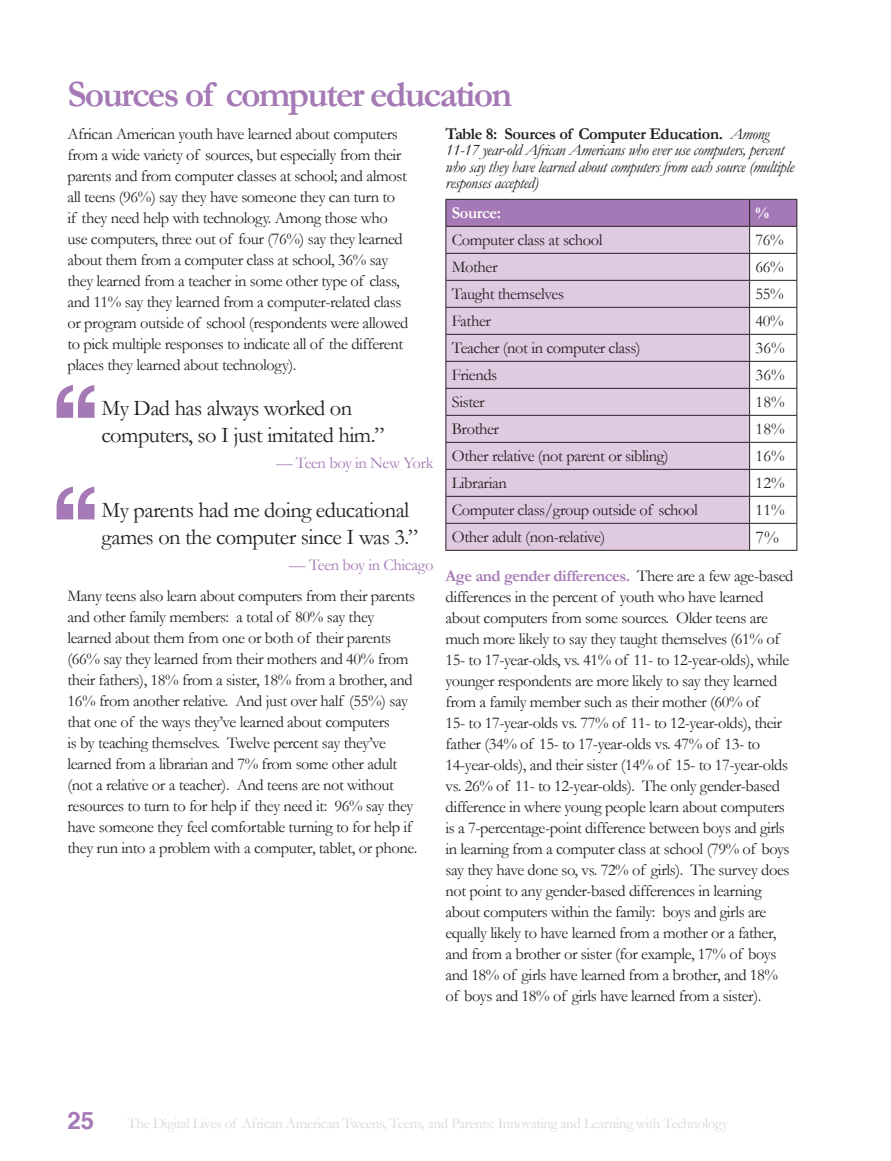
<style>
.page{position:relative;width:891px;height:1161px;background:#fff}
.page>*{position:absolute;margin:0;border:0;box-sizing:border-box;transform-origin:0 0}
.t1{font:700 120px "Helvetica";color:#a579b5}
.t2{font:700 37.5px "Garamond";letter-spacing:-.05em;color:#a579b5}
.t3{font:700 24px "Helvetica";color:#a579b5}
.t4{font:22.5px/27px "Garamond";letter-spacing:-.025em;color:#231f20}
.t5{font:18px "Garamond";color:#231f20}
.t6{font:16.5px/21px "Garamond";letter-spacing:-.025em;color:#231f20}
.t7{font:italic 16.5px/16.5px "Garamond";letter-spacing:-.025em;color:#231f20}
.t8{font:16.5px "Garamond";letter-spacing:-.025em;color:#a579b5}
.t9{font:700 16.5px "Garamond";letter-spacing:-.025em;color:#fff}
.t10{font:15px "Garamond";letter-spacing:-.025em;color:#d8d9db}
.s1{font-weight:700;font-style:normal}
.s2{font-weight:700;color:#a579b5}
</style>
<div class="page">
<svg style="left:446px;top:199px;width:351px;height:351px;background:#d5c1d8"></svg>
<hr style="left:446px;top:550px;width:304px;height:1px;background:#231f20">
<hr style="left:750px;top:550px;width:47px;height:1px;background:#231f20">
<p class="t2" style="left:68px;top:71px;width:446px">Sources of computer education</p>
<p class="t6" style="left:68px;top:123px;width:342px">African American youth have learned about computers from a wide variety of sources, but especially from their parents and from computer classes at school; and almost all teens (96%) say they have someone they can turn to<br>if they need help with technology. Among those who use computers, three out of four (76%) say they learned about them from a computer class at school, 36% say they learned from a teacher in some other type of class, and 11% say they learned from a computer-related class or program outside of school (respondents were allowed to pick multiple responses to indicate all of the different places they learned about technology).</p>
<p class="t1" style="left:49px;top:333px;width:56px">‘‘</p>
<p class="t4" style="left:102px;top:394px;width:284px">My Dad has always worked on computers, so I just imitated him.”</p>
<p class="t8" style="left:276px;top:453px;width:159px">— Teen boy in New York</p>
<p class="t1" style="left:49px;top:435px;width:56px">‘‘</p>
<p class="t4" style="left:102px;top:496px;width:318px">My parents had me doing educational games on the computer since I was 3.”</p>
<p class="t8" style="left:289px;top:555px;width:146px">— Teen boy in Chicago</p>
<p class="t6" style="left:68px;top:585px;width:351px">Many teens also learn about computers from their parents and other family members: a total of 80% say they learned about them from one or both of their parents (66% say they learned from their mothers and 40% from their fathers), 18% from a sister, 18% from a brother, and 16% from another relative. And just over half (55%) say that one of the ways they’ve learned about computers<br>is by teaching themselves. Twelve percent say they’ve learned from a librarian and 7% from some other adult (not a relative or a teacher). And teens are not without resources to turn to for help if they need it: 96% say they have someone they feel comfortable turning to for help if they run into a problem with a computer, tablet, or phone.</p>
<p class="t7" style="left:446px;top:125px;width:350px"><span class="s1">Table 8: Sources of Computer Education.</span> Among 11-17 year-old African Americans who ever use computers, percent who say they have learned about computers from each source (multiple responses accepted)</p>
<p class="t9" style="left:452px;top:203px;width:51px">Source:</p>
<p class="t9" style="left:756px;top:203px;width:15px">%</p>
<p class="t6" style="left:452px;top:229px;width:152px">Computer class at school</p>
<p class="t6" style="left:756px;top:229px;width:30px">76%</p>
<p class="t6" style="left:452px;top:256px;width:47px">Mother</p>
<p class="t6" style="left:756px;top:256px;width:30px">66%</p>
<p class="t6" style="left:452px;top:283px;width:114px">Taught themselves</p>
<p class="t6" style="left:756px;top:283px;width:30px">55%</p>
<p class="t6" style="left:452px;top:310px;width:41px">Father</p>
<p class="t6" style="left:756px;top:310px;width:30px">40%</p>
<p class="t6" style="left:452px;top:337px;width:190px">Teacher (not in computer class)</p>
<p class="t6" style="left:756px;top:337px;width:31px">36%</p>
<p class="t6" style="left:452px;top:364px;width:47px">Friends</p>
<p class="t6" style="left:756px;top:364px;width:31px">36%</p>
<p class="t6" style="left:452px;top:391px;width:34px">Sister</p>
<p class="t6" style="left:756px;top:391px;width:31px">18%</p>
<p class="t6" style="left:452px;top:418px;width:49px">Brother</p>
<p class="t6" style="left:756px;top:418px;width:31px">18%</p>
<p class="t6" style="left:452px;top:445px;width:218px">Other relative (not parent or sibling)</p>
<p class="t6" style="left:756px;top:445px;width:31px">16%</p>
<p class="t6" style="left:452px;top:472px;width:56px">Librarian</p>
<p class="t6" style="left:756px;top:472px;width:31px">12%</p>
<p class="t6" style="left:452px;top:499px;width:248px">Computer class/group outside of school</p>
<p class="t6" style="left:756px;top:499px;width:31px">11%</p>
<p class="t6" style="left:452px;top:526px;width:155px">Other adult (non-relative)</p>
<p class="t5" style="left:756px;top:526px;width:25px">7%</p>
<p class="t6" style="left:446px;top:565px;width:349px"><span class="s2">Age and gender differences.</span> There are a few age-based differences in the percent of youth who have learned about computers from some sources. Older teens are much more likely to say they taught themselves (61% of 15- to 17-year-olds, vs. 41% of 11- to 12-year-olds), while younger respondents are more likely to say they learned from a family member such as their mother (60% of<br>15- to 17-year-olds vs. 77% of 11- to 12-year-olds), their father (34% of 15- to 17-year-olds vs. 47% of 13- to 14-year-olds), and their sister (14% of 15- to 17-year-olds vs. 26% of 11- to 12-year-olds). The only gender-based difference in where young people learn about computers is a 7-percentage-point difference between boys and girls in learning from a computer class at school (79% of boys say they have done so, vs. 72% of girls). The survey does not point to any gender-based differences in learning about computers within the family: boys and girls are equally likely to have learned from a mother or a father, and from a brother or sister (for example, 17% of boys and 18% of girls have learned from a brother, and 18% of boys and 18% of girls have learned from a sister).</p>
<h3 class="t3" style="left:68px;top:1101px;width:28px">25</h3>
<p class="t10" style="left:128px;top:1115px;width:602px">The Digital Lives of African American Tweens, Teens, and Parents: Innovating and Learning with Technology</p>
</div>
